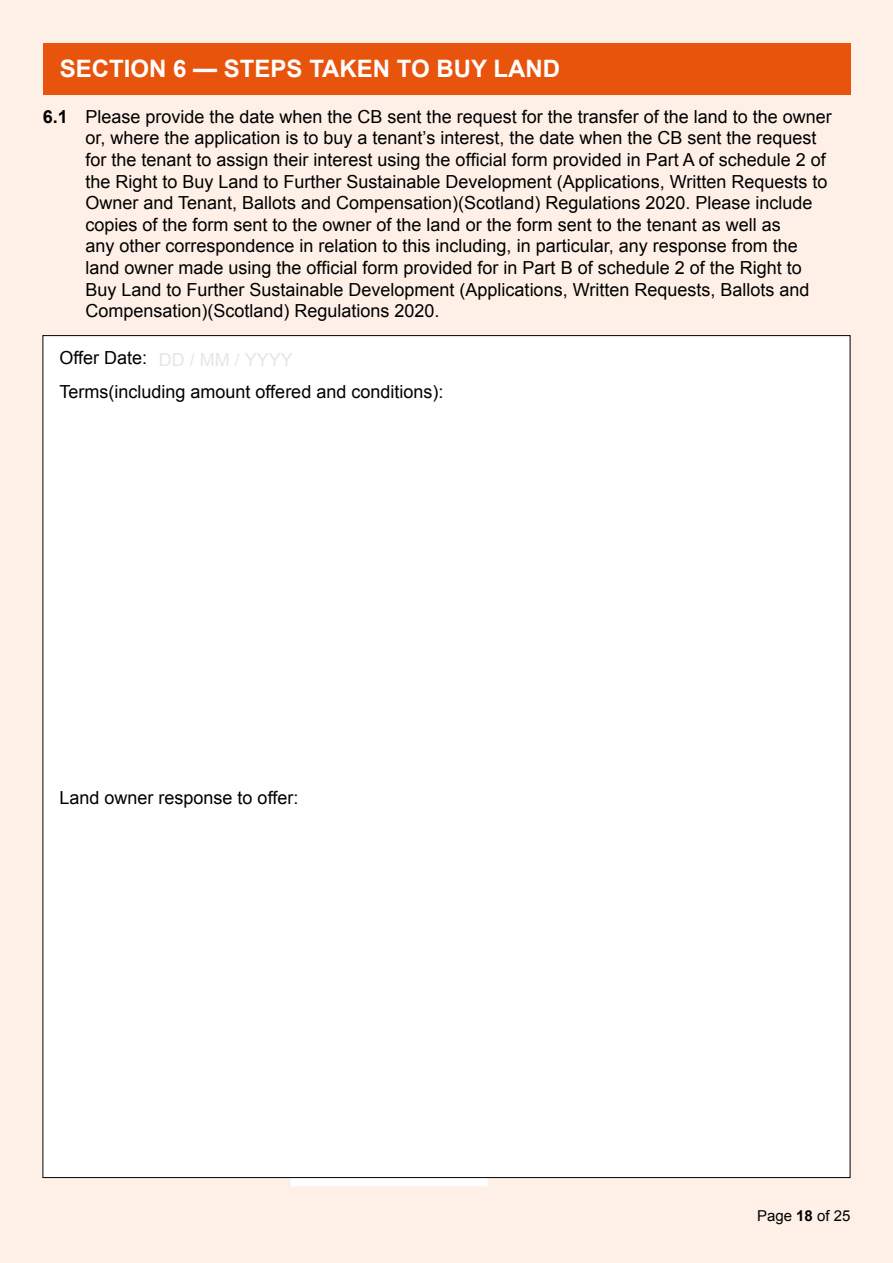
<style>
.page{position:relative;width:893px;height:1263px;background:#fef0e7}
.page>*{position:absolute;margin:0;border:0;box-sizing:border-box;transform-origin:0 0}
.t1{font:700 24px "Arial";color:#fff}
.new_indent{font:18px/21.6px "Arial";color:#000}
.body{font:18px "Arial";color:#000}
.t2{font:18px "Arial";color:#e6e6e6}
.t3{font:15px "Arial";color:#000}
.s1{font-weight:700}
</style>
<div class="page">
<div style="left:43px;top:43px;width:808px;height:51px;background:#e9540d"></div>
<div style="left:43px;top:336px;width:807px;height:841px;background:#fff"></div>
<p class="t1" style="left:60px;top:53px;width:502px">SECTION 6 — STEPS TAKEN TO BUY LAND</p>
<p class="new_indent" style="left:85px;top:106px;width:748px;text-indent:-43px"><span class="s1">6.1</span> Please provide the date when the CB sent the request for the transfer of the land to the owner or, where the application is to buy a tenant’s interest, the date when the CB sent the request for the tenant to assign their interest using the official form provided in Part A of schedule 2 of the Right to Buy Land to Further Sustainable Development (Applications, Written Requests to Owner and Tenant, Ballots and Compensation)(Scotland) Regulations 2020. Please include copies of the form sent to the owner of the land or the form sent to the tenant as well as<br>any other correspondence in relation to this including, in particular, any response from the land owner made using the official form provided for in Part B of schedule 2 of the Right to Buy Land to Further Sustainable Development (Applications, Written Requests, Ballots and Compensation)(Scotland) Regulations 2020.</p>
<p class="body" style="left:60px;top:347px;width:89px">Offer Date:</p>
<p class="body" style="left:60px;top:382px;width:385px">Terms(including amount offered and conditions):</p>
<p class="t2" style="left:159px;top:350px;width:136px">DD / MM / YYYY</p>
<p class="body" style="left:60px;top:788px;width:240px">Land owner response to offer:</p>
<p class="t3" style="left:757px;top:1207px;width:95px">Page <span class="s1">18</span> of 25</p>
</div>
